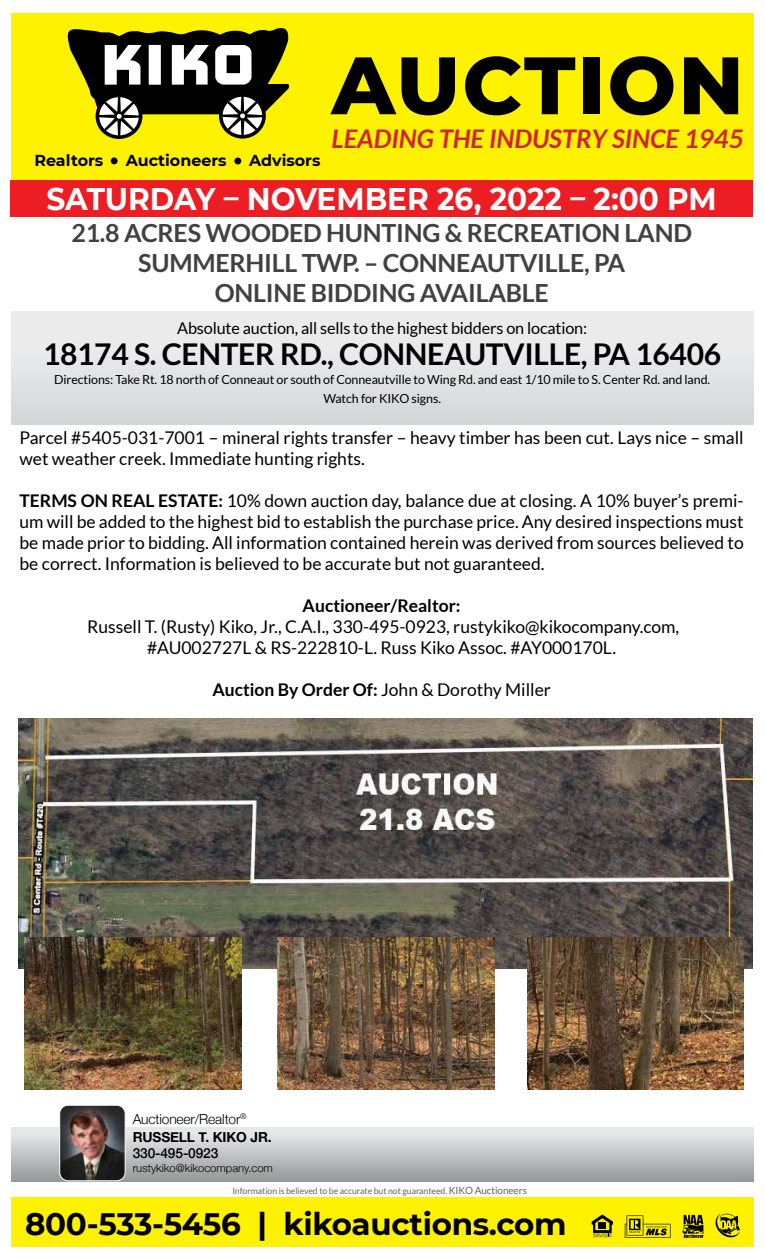
<style>
.page{position:relative;width:765px;height:1260px;background:#fff}
.page>*{position:absolute;margin:0;border:0;box-sizing:border-box;transform-origin:0 0}
.t1{font:800 81.25px "Montserrat";letter-spacing:.025em;color:#000}
.t2{font:700 31.25px "Montserrat";color:#fff;scale:.95 1}
.t3{font:700 31px "Montserrat";letter-spacing:-.01em;color:#000}
.t4{font:700 30px "Lato";letter-spacing:-.01em;color:#000}
.t5{font:italic 700 25.75px "Lato";color:#d2232a}
.t6{font:700 25px/30px "Lato";letter-spacing:-.01em;color:#414042;text-align:center}
.t7{font:17.5px/21px "Lato";color:#000}
.t8{font:700 17.5px "Lato";color:#000}
.t9{font:16.25px "Lato";letter-spacing:-.01em;color:#000}
.t10{font:700 15.88px "Montserrat";color:#000}
.t11{font:300 13.75px/18px "Helvetica Neue";letter-spacing:-.01em;color:#000}
.t12{font:500 13.75px "Helvetica Neue";letter-spacing:-.01em;color:#000}
.t13{font:12.5px/18.8px "Lato";letter-spacing:-.01em;color:#000;text-align:center}
.t14{font:300 11.25px "Helvetica Neue";color:#000}
.t15{font:8.75px "Lato";letter-spacing:-.01em;color:#636466}
.s1{font-weight:700}
.s2{font-size:10px}
</style>
<div class="page">
<div style="left:11px;top:1197px;width:743px;height:49px;background:#fff200"></div>
<svg style="left:592px;top:1215px;width:21px;height:22px"></svg>
<svg style="left:625px;top:1215px;width:45px;height:23px"></svg>
<svg style="left:682px;top:1215px;width:22px;height:23px"></svg>
<svg style="left:716px;top:1214px;width:24px;height:24px"></svg>
<div style="left:11px;top:312px;width:743px;height:113px;background:linear-gradient(to bottom,#f0f0f1,#d5d7d9)"></div>
<div style="left:10px;top:180px;width:743px;height:36px;background:#ed1d24"></div>
<img style="left:19px;top:718px;width:734px;height:250px">
<div style="left:11px;top:1128px;width:743px;height:53px;background:linear-gradient(to bottom,#edeeef,#95989b)"></div>
<img style="left:24px;top:937px;width:217px;height:152px">
<img style="left:277px;top:937px;width:217px;height:152px">
<img style="left:527px;top:937px;width:217px;height:152px">
<img style="left:60px;top:1107px;width:65px;height:74px">
<div style="left:59px;top:1105px;width:67px;height:76px;border:1px solid #fff;border-radius:8px"></div>
<div style="left:11px;top:13px;width:743px;height:167px;background:#fff200"></div>
<svg style="left:67px;top:28px;width:223px;height:111px"></svg>
<div style="left:111px;top:157px;width:7px;height:7px;background:#000;border-radius:50%"></div>
<div style="left:234px;top:158px;width:7px;height:6px;background:#000;border-radius:50%"></div>
<p class="t10" style="left:34px;top:149px;width:70px">Realtors</p>
<p class="t10" style="left:126px;top:149px;width:102px">Auctioneers</p>
<p class="t10" style="left:249px;top:149px;width:73px">Advisors</p>
<h1 class="t1" style="left:332px;top:26px;width:414px">AUCTION</h1>
<h3 class="t5" style="left:332px;top:124px;width:414px">LEADING THE INDUSTRY SINCE 1945</h3>
<h2 class="t2" style="left:46px;top:177px;width:707px">SATURDAY – NOVEMBER 26, 2022 – 2:00 PM</h2>
<h3 class="t6" style="left:71px;top:218px;width:622px">21.8 ACRES WOODED HUNTING &amp; RECREATION LAND<br>SUMMERHILL TWP. – CONNEAUTVILLE, PA<br>ONLINE BIDDING AVAILABLE</h3>
<p class="t9" style="left:177px;top:319px;width:412px">Absolute auction, all sells to the highest bidders on location:</p>
<h3 class="t4" style="left:43px;top:337px;width:680px">18174 S. CENTER RD., CONNEAUTVILLE, PA 16406</h3>
<p class="t13" style="left:54px;top:370px;width:658px">Directions: Take Rt. 18 north of Conneaut or south of Conneautville to Wing Rd. and east 1/10 mile to S. Center Rd. and land.<br>Watch for KIKO signs.</p>
<p class="t7" style="left:20px;top:427px;width:726px">Parcel #5405-031-7001 – mineral rights transfer – heavy timber has been cut. Lays nice – small wet weather creek. Immediate hunting rights.</p>
<p class="t7" style="left:20px;top:490px;width:726px;text-align:justify"><span class="s1">TERMS ON REAL ESTATE:</span> 10% down auction day, balance due at closing. A 10% buyer’s premi&shy;um will be added to the highest bid to establish the purchase price. Any desired inspections must be made prior to bidding. All information contained herein was derived from sources believed to be correct. Information is believed to be accurate but not guaranteed.</p>
<p class="t8" style="left:303px;top:596px;width:159px">Auctioneer/Realtor:</p>
<p class="t7" style="left:87px;top:616px;width:594px;text-align:center">Russell T. (Rusty) Kiko, Jr., C.A.I., 330-495-0923, rustykiko@kikocompany.com, #AU002727L &amp; RS-222810-L. Russ Kiko Assoc. #AY000170L.</p>
<p class="t7" style="left:212px;top:679px;width:340px"><span class="s1">Auction By Order Of:</span> John &amp; Dorothy Miller</p>
<p class="t11" style="left:133px;top:1109px;width:140px">Auctioneer/Realtor<sup>®<br></sup><span class="s1">RUSSELL T. KIKO JR.</span></p>
<p class="t12" style="left:133px;top:1142px;width:87px">330-495-0923</p>
<p class="t14" style="left:133px;top:1159px;width:142px">rustykiko@kikocompany.com</p>
<p class="t15" style="left:232px;top:1186px;width:296px">Information is believed to be accurate but not guaranteed. <span class="s2">KIKO Auctioneers</span></p>
<h3 class="t3" style="left:25px;top:1202px;width:543px">800-533-5456 | kikoauctions.com</h3>
</div>
